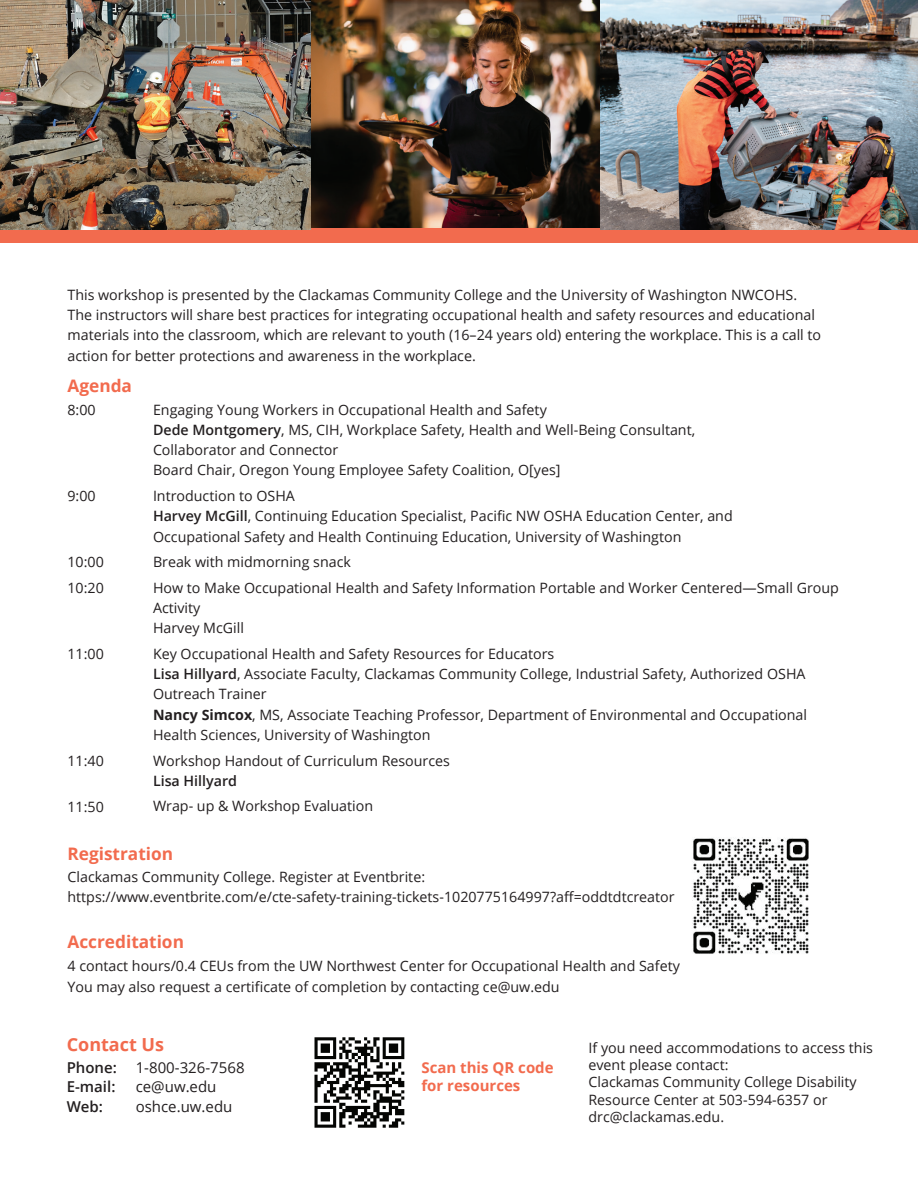
<style>
.page{position:relative;width:918px;height:1188px;background:#fff}
.page>*{position:absolute;margin:0;border:0;box-sizing:border-box;transform-origin:0 0}
.t1{font:700 18px "Open Sans";color:#f26b4e}
.t2{font:700 17.25px "Open Sans";color:#f26b4e}
.t3{font:15px "Open Sans";color:#231f20}
.t4{font:700 15px/18px "Open Sans";color:#f26b4e}
.t5{font:600 15px "Open Sans";color:#231f20}
.t6{font:14.25px/20.2px "Open Sans";color:#231f20}
.t7{font:600 14.25px "Open Sans";color:#231f20}
.s1{font-weight:600}
.s2{font-weight:700}
</style>
<div class="page">
<img style="left:310px;top:0;width:291px;height:229px">
<div style="left:0;top:229px;width:918px;height:14px;background:#f26b4e"></div>
<img style="left:601px;top:0;width:317px;height:230px">
<img style="left:0;top:0;width:310px;height:230px">
<img style="left:314px;top:1037px;width:91px;height:91px">
<img style="left:692px;top:837px;width:117px;height:117px">
<p class="t6" style="left:68px;top:284px;width:755px">This workshop is presented by the Clackamas Community College and the University of Washington NWCOHS.<br>The instructors will share best practices for integrating occupational health and safety resources and educational materials into the classroom, which are relevant to youth (16–24 years old) entering the workplace. This is a call to action for better protections and awareness in the workplace.</p>
<p class="t2" style="left:68px;top:373px;width:66px">Agenda</p>
<p class="t6" style="left:68px;top:399px;width:30px">8:00</p>
<p class="t6" style="left:153px;top:399px;width:544px">Engaging Young Workers in Occupational Health and Safety<br><span class="s1">Dede Montgomery</span>, MS, CIH, Workplace Safety, Health and Well-Being Consultant, Collaborator and Connector<br>Board Chair, Oregon Young Employee Safety Coalition, O[yes]</p>
<p class="t6" style="left:153px;top:485px;width:581px">Introduction to OSHA<br><span class="s1">Harvey McGill</span>, Continuing Education Specialist, Pacific NW OSHA Education Center, and<br>Occupational Safety and Health Continuing Education, University of Washington</p>
<p class="t6" style="left:153px;top:549px;width:687px;line-height:25.5px">Break with midmorning snack<br>How to Make Occupational Health and Safety Information Portable and Worker Centered—Small Group</p>
<p class="t6" style="left:153px;top:597px;width:93px">Activity<br>Harvey McGill</p>
<p class="t6" style="left:153px;top:643px;width:656px">Key Occupational Health and Safety Resources for Educators<br><span class="s1">Lisa Hillyard</span>, Associate Faculty, Clackamas Community College, Industrial Safety, Authorized OSHA Outreach Trainer<br><span class="s2">Nancy Simcox</span>, MS, Associate Teaching Professor, Department of Environmental and Occupational Health Sciences, University of Washington</p>
<p class="t6" style="left:153px;top:750px;width:299px">Workshop Handout of Curriculum Resources</p>
<p class="t7" style="left:153px;top:771px;width:86px">Lisa Hillyard</p>
<p class="t6" style="left:153px;top:796px;width:222px">Wrap- up &amp; Workshop Evaluation</p>
<p class="t2" style="left:68px;top:842px;width:107px">Registration</p>
<p class="t6" style="left:68px;top:866px;width:609px">Clackamas Community College. Register at Eventbrite: https://www.eventbrite.com/e/cte-safety-training-tickets-1020775164997?aff=oddtdtcreator</p>
<p class="t2" style="left:68px;top:929px;width:118px">Accreditation</p>
<p class="t6" style="left:68px;top:954px;width:614px;line-height:21.6px">4 contact hours/0.4 CEUs from the UW Northwest Center for Occupational Health and Safety<br>You may also request a certificate of completion by contacting ce@uw.edu</p>
<p class="t6" style="left:68px;top:485px;width:30px">9:00</p>
<p class="t6" style="left:68px;top:549px;width:38px;line-height:25.7px">10:00<br>10:20</p>
<p class="t6" style="left:68px;top:643px;width:38px">11:00</p>
<p class="t6" style="left:68px;top:750px;width:38px">11:40</p>
<p class="t6" style="left:68px;top:796px;width:38px">11:50</p>
<p class="t1" style="left:67px;top:1031px;width:99px">Contact Us</p>
<p class="t5" style="left:67px;top:1057px;width:52px">Phone:</p>
<p class="t3" style="left:136px;top:1057px;width:110px">1-800-326-7568</p>
<p class="t5" style="left:67px;top:1077px;width:50px">E-mail:</p>
<p class="t3" style="left:136px;top:1077px;width:82px">ce@uw.edu</p>
<p class="t5" style="left:67px;top:1096px;width:38px">Web:</p>
<p class="t3" style="left:136px;top:1096px;width:98px">oshce.uw.edu</p>
<p class="t4" style="left:422px;top:1059px;width:134px">Scan this QR code for resources</p>
<p class="t6" style="left:588px;top:1039px;width:286px;line-height:17.1px">If you need accommodations to access this event please contact:<br>Clackamas Community College Disability<br>Resource Center at 503-594-6357 or drc@clackamas.edu.</p>
</div>
